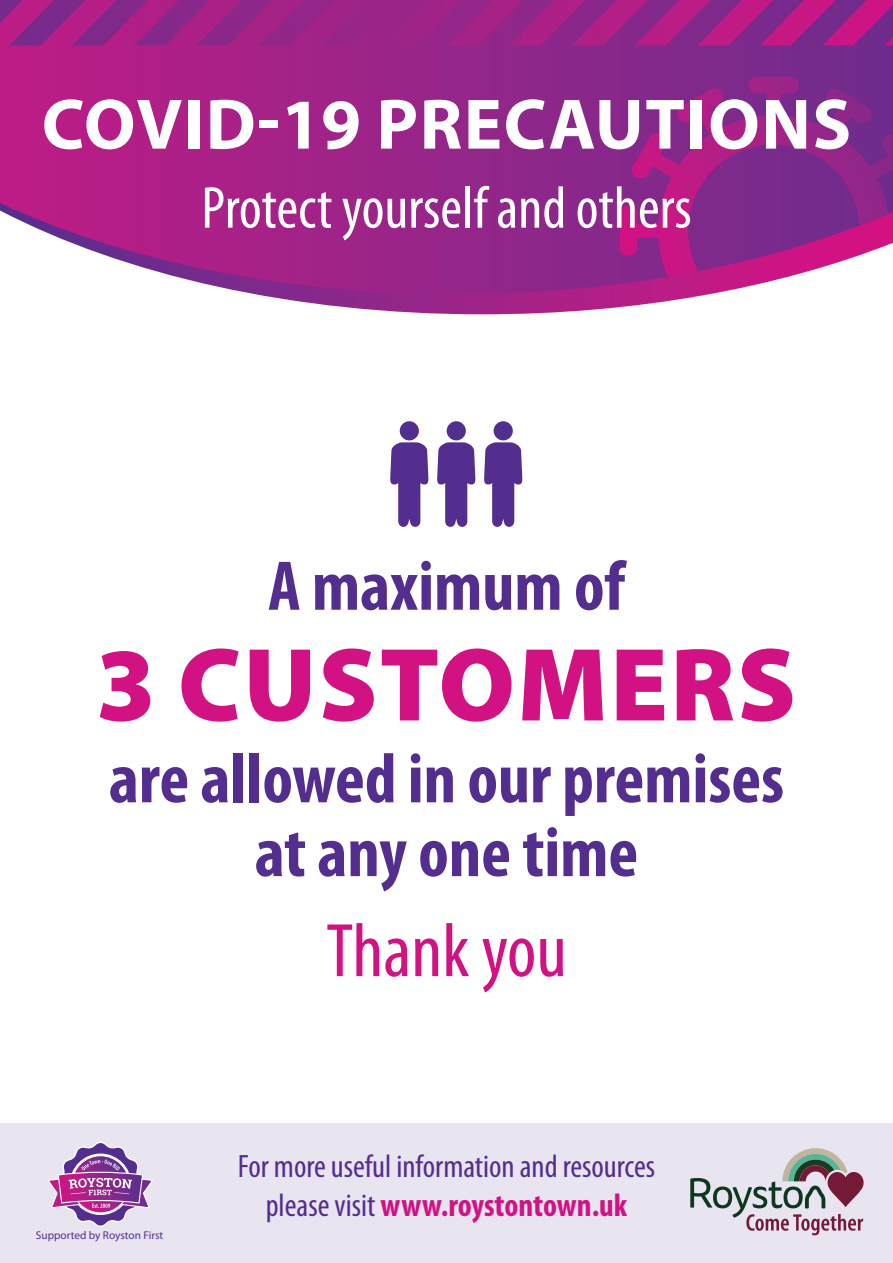
<style>
.page{position:relative;width:893px;height:1263px;background:#fff}
.page>*{position:absolute;margin:0;border:0;box-sizing:border-box;transform-origin:0 0}
.t1{font:900 105px "Myriad Pro";letter-spacing:.02em;color:#d21283}
.t2{font:condensed 76.65px "Myriad Pro";color:#d21283}
.t3{font:700 72px "Myriad Pro";letter-spacing:.02em;color:#fff}
.t4{font:700 condensed 70.95px/73.8px "Myriad Pro";color:#532e8e;text-align:center}
.t5{font:condensed 59.7px "Myriad Pro";color:#fff}
.t6{font:condensed 32.4px/38.8px "Myriad Pro";color:#532e8e;text-align:center}
.t7{font:11.25px "Myriad Pro";color:#532e8e}
.s1{font-weight:700;color:#d21283}
</style>
<div class="page">
<svg style="left:255px;top:294px;width:455px;height:20px"></svg>
<svg style="left:0;top:46px;width:893px;height:248px;background:#a3318f"></svg>
<svg style="left:620px;top:77px;width:273px;height:204px;background:#962b8d"></svg>
<svg style="left:0;top:0;width:893px;height:46px;background:#9c2388"></svg>
<div style="left:0;top:1123px;width:893px;height:140px;background:#e8e4f0"></div>
<svg style="left:690px;top:1148px;width:174px;height:87px"></svg>
<svg style="left:47px;top:1142px;width:106px;height:85px"></svg>
<div style="left:400px;top:421px;width:19px;height:19px;background:#532e8e;border-radius:50%"></div>
<svg style="left:390px;top:442px;width:38px;height:85px"></svg>
<div style="left:447px;top:421px;width:19px;height:19px;background:#532e8e;border-radius:50%"></div>
<svg style="left:437px;top:442px;width:38px;height:85px"></svg>
<div style="left:494px;top:421px;width:19px;height:19px;background:#532e8e;border-radius:50%"></div>
<svg style="left:484px;top:442px;width:38px;height:85px"></svg>
<h3 class="t3" style="left:42px;top:77px;width:811px">COVID-19 PRECAUTIONS</h3>
<h3 class="t5" style="left:201px;top:172px;width:492px">Protect yourself and others</h3>
<h3 class="t4" style="left:268px;top:548px;width:358px">A maximum of</h3>
<h1 class="t1" style="left:96px;top:615px;width:702px">3 CUSTOMERS</h1>
<h3 class="t4" style="left:109px;top:740px;width:677px">are allowed in our premises at any one time</h3>
<h2 class="t2" style="left:326px;top:904px;width:242px">Thank you</h2>
<p class="t7" style="left:36px;top:1229px;width:129px">Supported by Royston First</p>
<p class="t6" style="left:238px;top:1147px;width:419px">For more useful information and resources please visit <span class="s1">www.roystontown.uk</span></p>
</div>
